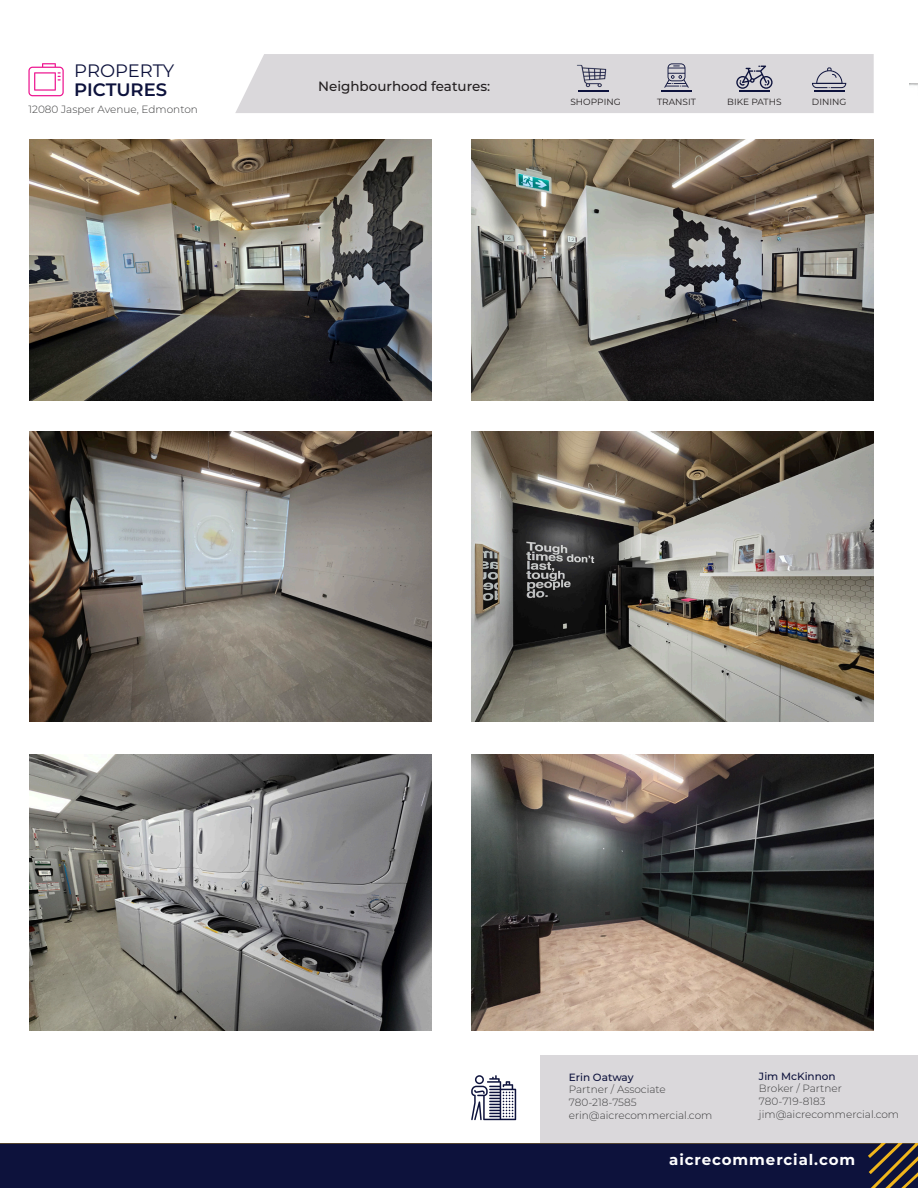
<style>
.page{position:relative;width:918px;height:1188px;background:#fff}
.page>*{position:absolute;margin:0;border:0;box-sizing:border-box;transform-origin:0 0}
.t1{font:18px "Montserrat";letter-spacing:-.005em;color:#0d123c}
.t2{font:600 18px "Montserrat";color:#0d123c}
.t3{font:700 15px "Montserrat";letter-spacing:.06em;color:#fff}
.t4{font:500 13.5px "Montserrat";color:#231f20}
.t5{font:300 10.5px/12.8px "Montserrat";color:#3e3e3f}
.t6{font:500 10.5px "Montserrat";color:#0d123c}
.t7{font:9px "Montserrat";color:#231f20}
</style>
<div class="page">
<div style="left:541px;top:1056px;width:377px;height:88px;background:#dad8db"></div>
<svg style="left:471px;top:1075px;width:45px;height:45px"></svg>
<div style="left:235px;top:54px;width:639px;height:59px;background:#dad8db"></div>
<img style="left:571px;top:56px;width:42px;height:39px">
<hr style="left:578px;top:90px;width:31px;height:2px;background:#0d123c">
<img style="left:910px;top:84px;width:8px;height:2px">
<div style="left:0;top:1143px;width:918px;height:45px;background:#0d123c"></div>
<svg style="left:28px;top:63px;width:36px;height:33px"></svg>
<img style="left:471px;top:431px;width:403px;height:291px">
<img style="left:30px;top:431px;width:401px;height:291px">
<img style="left:29px;top:140px;width:403px;height:261px">
<img style="left:471px;top:754px;width:403px;height:276px">
<img style="left:471px;top:140px;width:403px;height:261px">
<img style="left:30px;top:754px;width:401px;height:276px">
<h1 class="t1" style="left:74px;top:58px;width:102px">PROPERTY</h1>
<h1 class="t2" style="left:74px;top:77px;width:94px">PICTURES</h1>
<p class="t5" style="left:28px;top:103px;width:171px">12080 Jasper Avenue, Edmonton</p>
<p class="t4" style="left:318px;top:77px;width:174px">Neighbourhood features:</p>
<p class="t7" style="left:570px;top:96px;width:52px">SHOPPING</p>
<p class="t7" style="left:657px;top:96px;width:40px">TRANSIT</p>
<p class="t7" style="left:727px;top:96px;width:56px">BIKE PATHS</p>
<p class="t7" style="left:812px;top:96px;width:36px">DINING</p>
<p class="t6" style="left:569px;top:1070px;width:66px">Erin Oatway</p>
<p class="t5" style="left:569px;top:1083px;width:145px">Partner / Associate<br>780-218-7585 erin@aicrecommercial.com</p>
<p class="t6" style="left:759px;top:1068px;width:78px">Jim McKinnon</p>
<p class="t5" style="left:759px;top:1082px;width:142px">Broker / Partner<br>780-719-8183 jim@aicrecommercial.com</p>
<h2 class="t3" style="left:669px;top:1149px;width:187px">aicrecommercial.com</h2>
</div>
